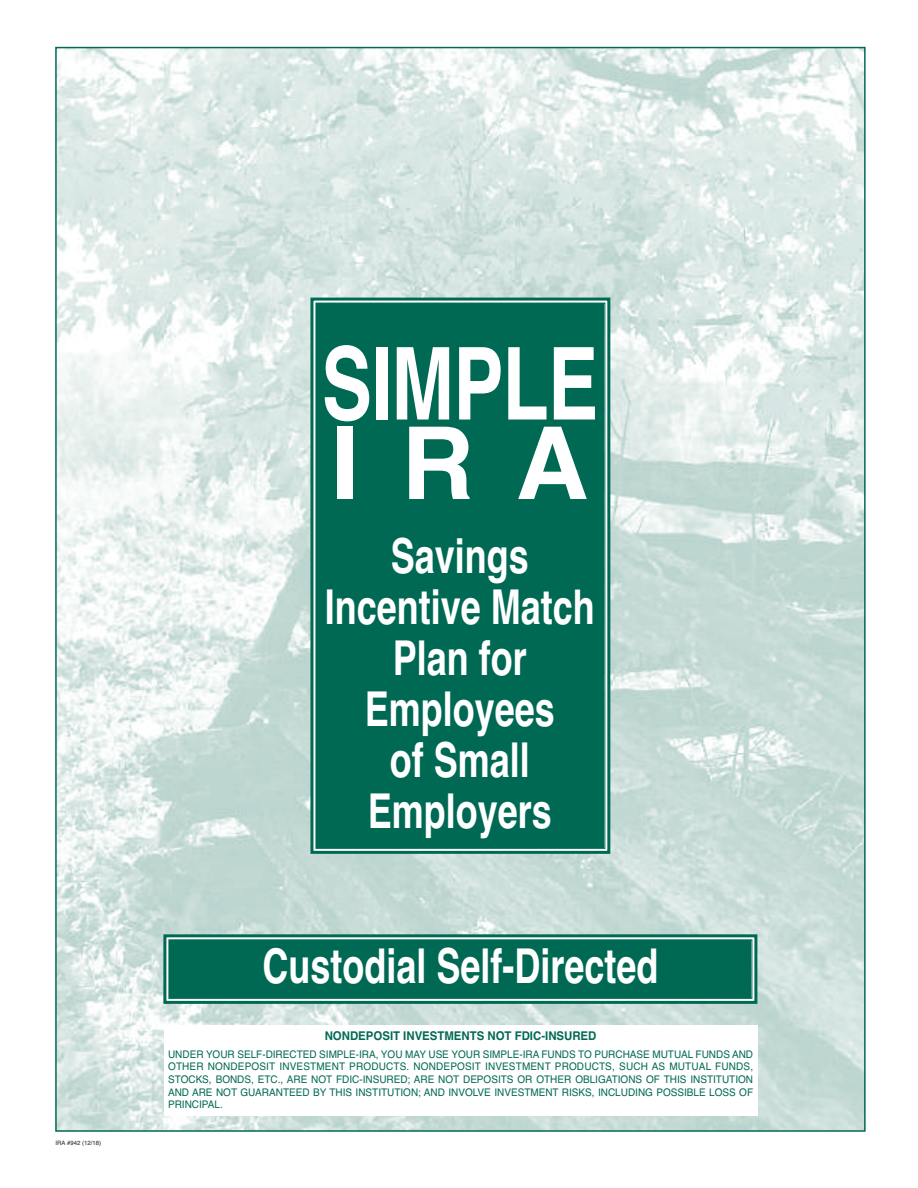
<style>
.page{position:relative;width:918px;height:1188px;background:#fff}
.page>*{position:absolute;margin:0;border:0;box-sizing:border-box;transform-origin:0 0}
.t1{font:700 100.5px/79.5px "Helvetica";letter-spacing:-.01em;color:#fff;scale:.75 1}
.t2{font:700 48px/51px "Helvetica";color:#fff;text-align:center;scale:.75 1}
.t3{font:700 12px "Helvetica";color:#006954;scale:.95 1}
.t4{font:10.5px/12.6px "Helvetica";color:#006954;text-align:justify;scale:.95 1}
.t5{font:6px "Helvetica";color:#231f20}
</style>
<div class="page">
<img style="left:58px;top:50px;width:805px;height:1079px">
<div style="left:316px;top:304px;width:288px;height:544px;background:#006954"></div>
<div style="left:310px;top:298px;width:300px;height:556px;border:3px solid #006954"></div>
<div style="left:315px;top:303px;width:290px;height:546px;border:1px solid #006954"></div>
<div style="left:164px;top:1025px;width:594px;height:91px;background:#fff"></div>
<div style="left:169px;top:940px;width:582px;height:58px;background:#006954"></div>
<div style="left:163px;top:934px;width:594px;height:70px;border:3px solid #006954"></div>
<div style="left:168px;top:939px;width:584px;height:60px;border:1px solid #006954"></div>
<p class="t5" style="left:56px;top:1139px;width:47px">IRA #942 (12/18)</p>
<h1 class="t1" style="left:322px;top:345px;width:370px">SIMPLE<br>IRA</h1>
<h2 class="t2" style="left:325px;top:530px;width:362px">Savings<br>Incentive Match<br>Plan for<br>Employees<br>of Small<br>Employers</h2>
<h2 class="t2" style="left:262px;top:941px;width:530px">Custodial Self-Directed</h2>
<p class="t3" style="left:325px;top:1029px;width:288px">NONDEPOSIT INVESTMENTS NOT FDIC-INSURED</p>
<p class="t4" style="left:168px;top:1048px;width:617px">UNDER YOUR SELF-DIRECTED SIMPLE-IRA, YOU MAY USE YOUR SIMPLE-IRA FUNDS TO PURCHASE MUTUAL FUNDS AND OTHER NONDEPOSIT INVESTMENT PRODUCTS. NONDEPOSIT INVESTMENT PRODUCTS, SUCH AS MUTUAL FUNDS, STOCKS, BONDS, ETC., ARE NOT FDIC-INSURED; ARE NOT DEPOSITS OR OTHER OBLIGATIONS OF THIS INSTITUTION AND ARE NOT GUARANTEED BY THIS INSTITUTION; AND INVOLVE INVESTMENT RISKS, INCLUDING POSSIBLE LOSS OF PRINCIPAL.</p>
</div>
